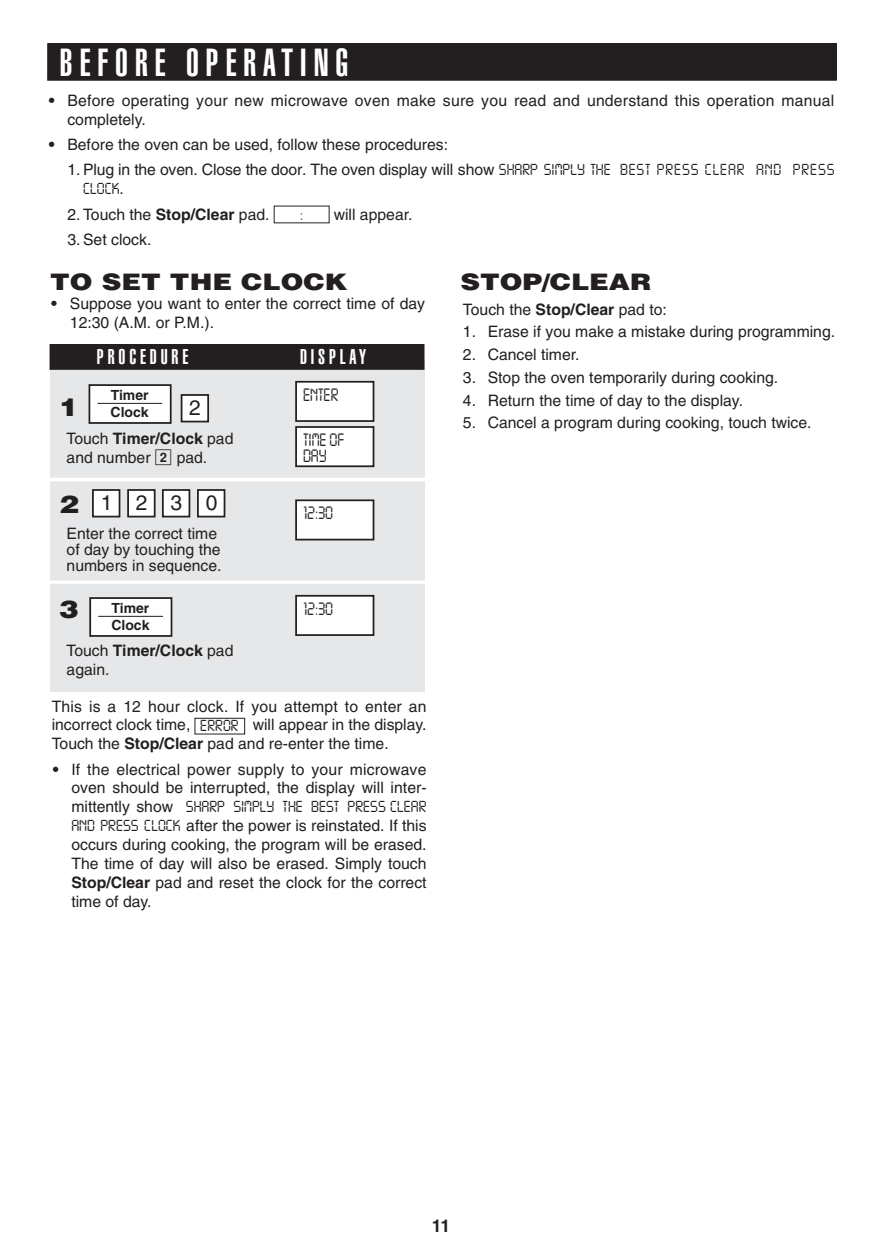
<style>
.page{position:relative;width:882px;height:1260px;background:#fff}
.page>*{position:absolute;margin:0;border:0;box-sizing:border-box;transform-origin:0 0}
.t1{font:900 extra-condensed 38.5px "Helvetica";color:#fff}
.t2{font:900 24.5px "Helvetica";color:#231f20;scale:1.2 1}
.t3{font:900 22.75px "Helvetica";color:#231f20;scale:1.2 1}
.t4{font:900 extra-condensed 21px "Helvetica";letter-spacing:.185em;color:#fff}
.t5{font:21px "Helvetica";color:#231f20}
.t6{font:700 17.5px "Helvetica";color:#231f20}
.t7{font:15.75px/18.9px "Helvetica";color:#231f20}
.t8{font:15.75px/15.8px "Digital ICG";color:#231f20;scale:.9 1}
.t9{font:14px "Digital ICG";color:#231f20}
.t10{font:700 14px/16.4px "Helvetica";color:#231f20}
.s1{font-weight:900}
.s2{font-family:"Digital ICG";font-size:14px}
.s3{font-family:"Helvetica";font-size:15.75px}
.s4{font-weight:700}
.s5{font-family:"Box Posi A"}
</style>
<div class="page">
<div style="left:195px;top:718px;width:50px;height:16px;border:1px solid #231f20"></div>
<div style="left:48px;top:44px;width:788px;height:36px;background:#231f20"></div>
<div style="left:47px;top:43px;width:790px;height:38px;border:1px solid #231f20"></div>
<div style="left:50px;top:360px;width:374px;height:332px;background:#e6e7e9"></div>
<hr style="left:45px;top:478px;width:383px;height:3px;background:#fff">
<hr style="left:46px;top:580px;width:387px;height:4px;background:#fff">
<div style="left:50px;top:345px;width:374px;height:24px;background:#231f20"></div>
<div style="left:50px;top:344px;width:374px;height:26px;border:1px solid #231f20"></div>
<div style="left:89px;top:385px;width:82px;height:38px;background:#fff"></div>
<div style="left:89px;top:384px;width:83px;height:40px;border:2px solid #231f20"></div>
<hr style="left:97px;top:403px;width:65px;height:1px;background:#231f20">
<div style="left:90px;top:598px;width:82px;height:38px;background:#fff"></div>
<div style="left:89px;top:597px;width:83px;height:40px;border:2px solid #231f20"></div>
<hr style="left:98px;top:616px;width:65px;height:1px;background:#231f20">
<div style="left:93px;top:490px;width:27px;height:27px;background:#fff"></div>
<div style="left:92px;top:489px;width:28px;height:28px;border:2px solid #231f20"></div>
<div style="left:128px;top:490px;width:27px;height:27px;background:#fff"></div>
<div style="left:127px;top:489px;width:29px;height:28px;border:2px solid #231f20"></div>
<div style="left:163px;top:490px;width:26px;height:27px;background:#fff"></div>
<div style="left:162px;top:489px;width:28px;height:28px;border:2px solid #231f20"></div>
<div style="left:198px;top:490px;width:27px;height:27px;background:#fff"></div>
<div style="left:197px;top:489px;width:28px;height:28px;border:2px solid #231f20"></div>
<div style="left:296px;top:382px;width:78px;height:39px;background:#fff"></div>
<div style="left:295px;top:381px;width:79px;height:41px;border:2px solid #231f20"></div>
<div style="left:182px;top:395px;width:26px;height:27px;background:#fff"></div>
<div style="left:181px;top:394px;width:28px;height:28px;border:2px solid #231f20"></div>
<div style="left:296px;top:427px;width:78px;height:39px;background:#fff"></div>
<div style="left:295px;top:426px;width:79px;height:41px;border:2px solid #231f20"></div>
<div style="left:296px;top:500px;width:78px;height:40px;background:#fff"></div>
<div style="left:295px;top:499px;width:79px;height:41px;border:2px solid #231f20"></div>
<div style="left:296px;top:596px;width:78px;height:39px;background:#fff"></div>
<div style="left:295px;top:595px;width:79px;height:41px;border:2px solid #231f20"></div>
<h1 class="t1" style="left:60px;top:40px;width:19px">BEFORE</h1>
<h1 class="t1" style="left:186px;top:40px;width:19px">OPERATIN</h1>
<h1 class="t1" style="left:336px;top:40px;width:14px">G</h1>
<p class="t7" style="left:67px;top:91px;width:768px;text-indent:-20px"><span class="s1">•</span> Before operating your new microwave oven make sure you read and understand this operation manual completely.</p>
<p class="t7" style="left:48px;top:135px;width:402px"><span class="s1">•</span> Before the oven can be used, follow these procedures:</p>
<p class="t7" style="left:67px;top:160px;width:769px">1. Plug in the oven. Close the door. The oven display will show <span class="s2">SHARP SIMPLY THE BEST PRESS CLEA R AND PRESS</span></p>
<p class="t9" style="left:83px;top:180px;width:42px">CLOCK<span class="s3">.</span></p>
<p class="t7" style="left:67px;top:205px;width:204px">2. Touch the <span class="s4">Stop/Clear</span> pad.</p>
<p class="t9" style="left:300px;top:205px;width:4px">:</p>
<p class="t7" style="left:334px;top:205px;width:80px">will appear.</p>
<p class="t7" style="left:67px;top:230px;width:86px">3. Set clock.</p>
<h3 class="t3" style="left:50px;top:267px;width:249px">TO SET THE CLOCK</h3>
<p class="t7" style="left:70px;top:294px;width:357px;text-indent:-20px"><span class="s1">•</span> Suppose you want to enter the correct time of day<br>12:30 (A.M. or P.M.).</p>
<h3 class="t4" style="left:97px;top:345px;width:93px">PROCEDURE</h3>
<h3 class="t4" style="left:300px;top:345px;width:68px">DISPLAY</h3>
<h2 class="t2" style="left:59px;top:391px;width:18px">1</h2>
<p class="t8" style="left:303px;top:386px;width:41px">ENTER</p>
<p class="t8" style="left:303px;top:432px;width:47px">TIME OF<br>DAY</p>
<p class="t10" style="left:111px;top:387px;width:40px">Timer<br>Clock</p>
<h3 class="t5" style="left:189px;top:395px;width:13px">2</h3>
<p class="t7" style="left:67px;top:429px;width:168px">Touch <span class="s4">Timer/Clock</span> pad and number <span class="s5">2</span> pad.</p>
<h2 class="t2" style="left:59px;top:488px;width:18px">2</h2>
<h3 class="t5" style="left:101px;top:490px;width:118px">1230</h3>
<p class="t7" style="left:67px;top:526px;width:156px;line-height:15.8px">Enter the correct time of day by touching the numbers in sequence.</p>
<h2 class="t2" style="left:59px;top:593px;width:18px">3</h2>
<p class="t10" style="left:111px;top:600px;width:40px">Timer<br>Clock</p>
<p class="t7" style="left:67px;top:641px;width:168px">Touch <span class="s4">Timer/Clock</span> pad again.</p>
<p class="t8" style="left:303px;top:505px;width:35px">12:30</p>
<p class="t8" style="left:303px;top:601px;width:35px">12:30</p>
<p class="t7" style="left:52px;top:696px;width:376px">This is a 12 hour clock. If you attempt to enter an incorrect clock time,</p>
<p class="t7" style="left:52px;top:715px;width:376px;text-indent:201px">will appear in the display.<br>Touch the <span class="s4">Stop/Clear</span> pad and re-enter the time.</p>
<p class="t7" style="left:52px;top:759px;width:377px;text-align:right"><span class="s1">•</span> If the electrical power supply to your microwave oven should be interrupted, the display will inter-</p>
<p class="t9" style="left:71px;top:798px;width:357px"><span class="s3">mittently show</span> SHARP SIMPLY THE BEST PRESS CLEAR</p>
<p class="t7" style="left:71px;top:816px;width:357px;text-align:justify"><span class="s2">AND PRESS CLOCK</span> after the power is reinstated. If this occurs during cooking, the program will be erased.<br>The time of day will also be erased. Simply touch <span class="s4">Stop/Clear</span> pad and reset the clock for the correct time of day.</p>
<p class="t9" style="left:200px;top:716px;width:40px">ERROR</p>
<h3 class="t3" style="left:460px;top:267px;width:35px">STOP</h3>
<h3 class="t3" style="left:542px;top:267px;width:57px">/CLEAR</h3>
<p class="t7" style="left:463px;top:300px;width:205px">Touch the <span class="s4">Stop/Clear</span> pad to:</p>
<p class="t7" style="left:463px;top:322px;width:374px">1. Erase if you make a mistake during programming.</p>
<p class="t7" style="left:463px;top:345px;width:118px">2. Cancel timer.</p>
<p class="t7" style="left:463px;top:368px;width:317px">3. Stop the oven temporarily during cooking.</p>
<p class="t7" style="left:463px;top:390px;width:282px">4. Return the time of day to the display.</p>
<p class="t7" style="left:463px;top:413px;width:350px">5. Cancel a program during cooking, touch twice.</p>
<p class="t6" style="left:432px;top:1215px;width:20px">11</p>
</div>
